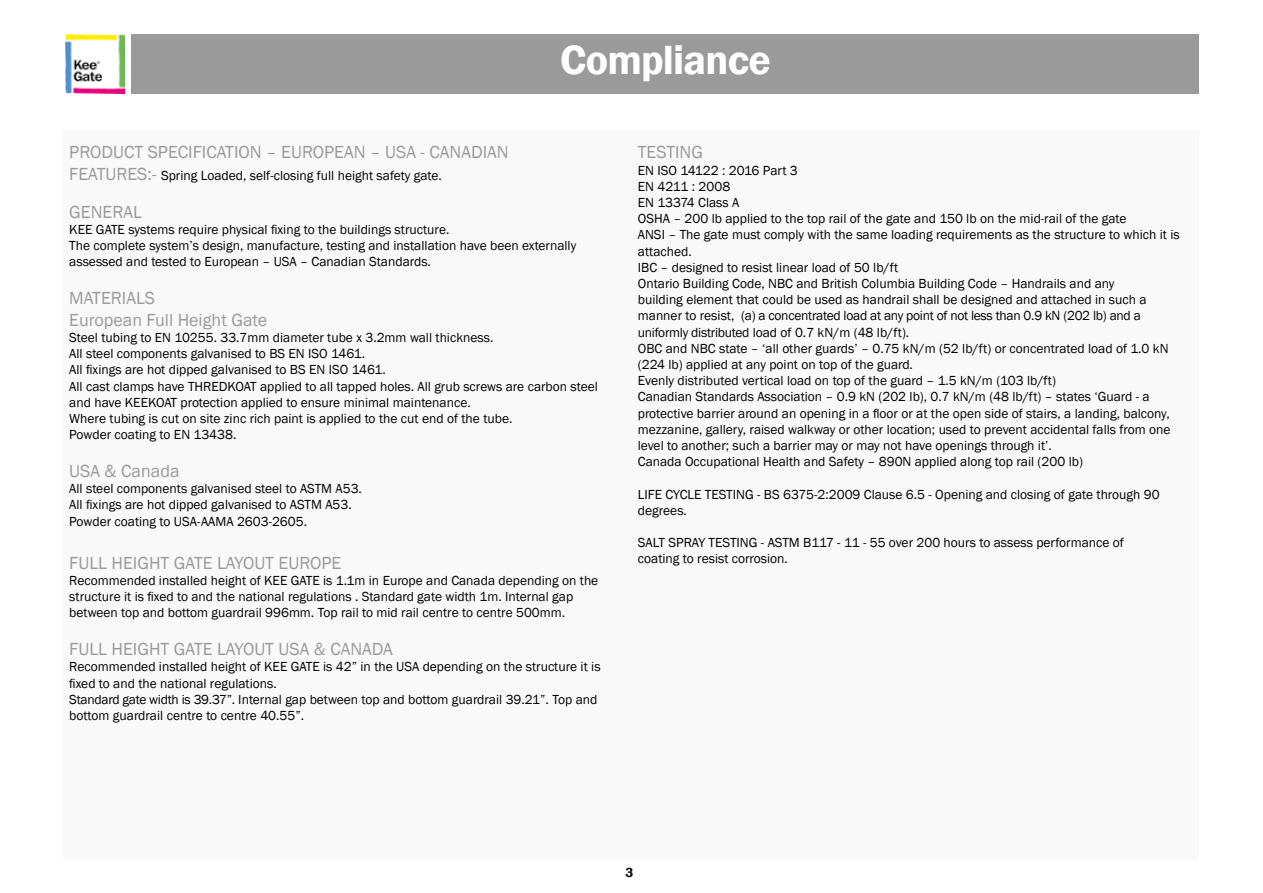
<style>
.page{position:relative;width:1263px;height:893px;background:#fff}
.page>*{position:absolute;margin:0;border:0;box-sizing:border-box;transform-origin:0 0}
.t1{font:600 42px "Franklin Gothic";letter-spacing:-.02em;color:#fff}
.t2{font:18px/21.6px "Franklin Gothic";color:#9b9a9a}
.t3{font:13.5px/16.2px "Franklin Gothic";color:#000}
.t4{font:600 13.5px "Franklin Gothic";color:#000}
.s1{font-size:18px;color:#9b9a9a}
</style>
<div class="page">
<div style="left:131px;top:34px;width:1068px;height:60px;background:#9b9a9a"></div>
<img style="left:66px;top:34px;width:59px;height:60px">
<div style="left:63px;top:131px;width:1136px;height:728px;background:#f9f9f9"></div>
<h1 class="t1" style="left:560px;top:34px;width:212px">Compliance</h1>
<h2 class="t2" style="left:69px;top:142px;width:441px">PRODUCT SPECIFICATION – EUROPEAN – USA - CANADIAN</h2>
<p class="t3" style="left:69px;top:168px;width:374px"><span class="s1">FEATURES:-</span> Spring Loaded, self-closing full height safety gate.</p>
<h2 class="t2" style="left:69px;top:201px;width:74px">GENERAL</h2>
<p class="t3" style="left:69px;top:222px;width:509px">KEE GATE systems require physical fixing to the buildings structure.<br>The complete system’s design, manufacture, testing and installation have been externally assessed and tested to European – USA – Canadian Standards.</p>
<h2 class="t2" style="left:69px;top:288px;width:199px">MATERIALS<br>European Full Height Gate</h2>
<p class="t3" style="left:69px;top:330px;width:530px">Steel tubing to EN 10255. 33.7mm diameter tube x 3.2mm wall thickness.<br>All steel components galvanised to BS EN ISO 1461.<br>All fixings are hot dipped galvanised to BS EN ISO 1461.<br>All cast clamps have THREDKOAT applied to all tapped holes. All grub screws are carbon steel and have KEEKOAT protection applied to ensure minimal maintenance.<br>Where tubing is cut on site zinc rich paint is applied to the cut end of the tube.<br>Powder coating to EN 13438.</p>
<h2 class="t2" style="left:69px;top:460px;width:112px">USA &amp; Canada</h2>
<p class="t3" style="left:69px;top:481px;width:294px">All steel components galvanised steel to ASTM A53.<br>All fixings are hot dipped galvanised to ASTM A53.<br>Powder coating to USA-AAMA 2603-2605.</p>
<h2 class="t2" style="left:69px;top:552px;width:274px">FULL HEIGHT GATE LAYOUT EUROPE</h2>
<p class="t3" style="left:69px;top:573px;width:530px">Recommended installed height of KEE GATE is 1.1m in Europe and Canada depending on the structure it is fixed to and the national regulations . Standard gate width 1m. Internal gap between top and bottom guardrail 996mm. Top rail to mid rail centre to centre 500mm.</p>
<h2 class="t2" style="left:69px;top:639px;width:325px">FULL HEIGHT GATE LAYOUT USA &amp; CANADA</h2>
<p class="t3" style="left:69px;top:659px;width:533px">Recommended installed height of KEE GATE is 42” in the USA depending on the structure it is fixed to and the national regulations.<br>Standard gate width is 39.37”. Internal gap between top and bottom guardrail 39.21”. Top and bottom guardrail centre to centre 40.55”.</p>
<h2 class="t2" style="left:638px;top:142px;width:67px">TESTING</h2>
<p class="t3" style="left:638px;top:162px;width:543px">EN ISO 14122 : 2016 Part 3<br>EN 4211 : 2008<br>EN 13374 Class A<br>OSHA – 200 lb applied to the top rail of the gate and 150 lb on the mid-rail of the gate<br>ANSI – The gate must comply with the same loading requirements as the structure to which it is attached.<br>IBC – designed to resist linear load of 50 lb/ft<br>Ontario Building Code, NBC and British Columbia Building Code – Handrails and any<br>building element that could be used as handrail shall be designed and attached in such a manner to resist, (a) a concentrated load at any point of not less than 0.9 kN (202 lb) and a uniformly distributed load of 0.7 kN/m (48 lb/ft).<br>OBC and NBC state – ‘all other guards’ – 0.75 kN/m (52 lb/ft) or concentrated load of 1.0 kN (224 lb) applied at any point on top of the guard.<br>Evenly distributed vertical load on top of the guard – 1.5 kN/m (103 lb/ft)<br>Canadian Standards Association – 0.9 kN (202 lb), 0.7 kN/m (48 lb/ft) – states ‘Guard - a protective barrier around an opening in a floor or at the open side of stairs, a landing, balcony, mezzanine, gallery, raised walkway or other location; used to prevent accidental falls from one level to another; such a barrier may or may not have openings through it’.<br>Canada Occupational Health and Safety – 890N applied along top rail (200 lb)</p>
<p class="t3" style="left:638px;top:486px;width:523px">LIFE CYCLE TESTING - BS 6375-2:2009 Clause 6.5 - Opening and closing of gate through 90 degrees.</p>
<p class="t3" style="left:638px;top:535px;width:487px">SALT SPRAY TESTING - ASTM B117 - 11 - 55 over 200 hours to assess performance of coating to resist corrosion.</p>
<p class="t4" style="left:625px;top:864px;width:9px">3</p>
</div>
